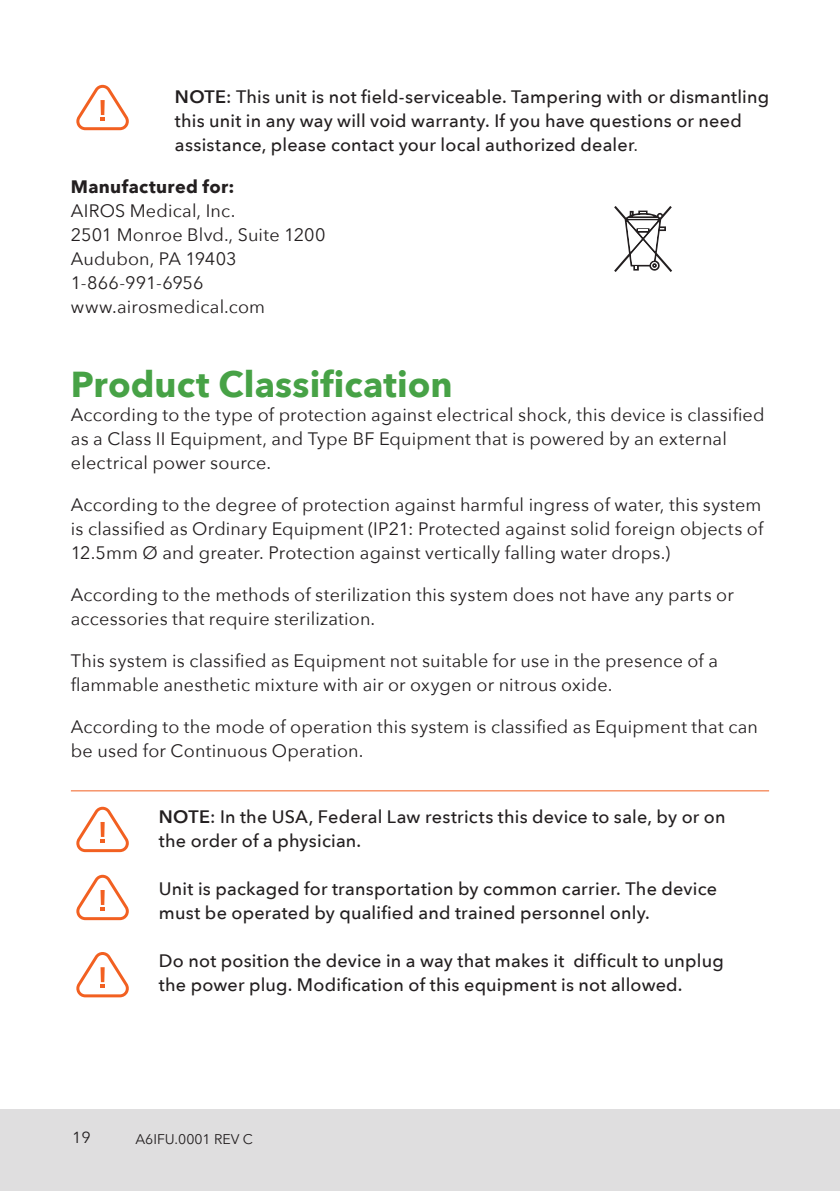
<style>
.page{position:relative;width:840px;height:1191px;background:#fff}
.page>*{position:absolute;margin:0;border:0;box-sizing:border-box;transform-origin:0 0}
.t1{font:700 36px "Avenir Next";letter-spacing:.005em;color:#47a246}
.t2{font:18px/24px "Avenir Next";letter-spacing:.01em;color:#231f20}
.t3{font:500 18px/24px "Avenir Next";letter-spacing:.01em;color:#231f20}
.t4{font:700 18px "Avenir Next";letter-spacing:.02em;color:#231f20}
.t5{font:16px "Avenir Next";color:#231f20}
.t6{font:14px "Avenir Next";color:#231f20}
.s1{font-weight:600}
.s2{font-weight:400}
</style>
<div class="page">
<div style="left:0;top:1109px;width:839px;height:82px;background:#dfdedf"></div>
<hr style="left:71px;top:790px;width:697px;height:1px;background:#f26021">
<svg style="left:76px;top:806px;width:53px;height:46px"></svg>
<div style="left:100px;top:822px;width:5px;height:15px;background:#f26021"></div>
<svg style="left:76px;top:85px;width:53px;height:45px"></svg>
<div style="left:100px;top:100px;width:5px;height:15px;background:#f26021"></div>
<svg style="left:76px;top:874px;width:53px;height:46px"></svg>
<div style="left:100px;top:890px;width:5px;height:15px;background:#f26021"></div>
<svg style="left:76px;top:952px;width:53px;height:45px"></svg>
<div style="left:100px;top:967px;width:5px;height:15px;background:#f26021"></div>
<svg style="left:614px;top:206px;width:57px;height:66px"></svg>
<p class="t3" style="left:175px;top:84px;width:595px"><span class="s1">NOTE</span>: This unit is not field-serviceable. Tampering with or dismantling this unit in any way will void warranty. If you have questions or need assistance, please contact your local authorized dealer<span class="s2">.</span></p>
<p class="t4" style="left:71px;top:171px;width:165px">Manufactured for:</p>
<p class="t2" style="left:71px;top:198px;width:256px">AIROS Medical, Inc.<br>2501 Monroe Blvd., Suite 1200<br>Audubon, PA 19403<br>1-866-991-6956 www.airosmedical.com</p>
<h1 class="t1" style="left:71px;top:353px;width:383px">Product Classification</h1>
<p class="t2" style="left:71px;top:402px;width:695px">According to the type of protection against electrical shock, this device is classified as a Class II Equipment, and Type BF Equipment that is powered by an external electrical power source.</p>
<p class="t2" style="left:71px;top:492px;width:693px;text-align:justify">According to the degree of protection against harmful ingress of water, this system is classified as Ordinary Equipment (IP21: Protected against solid foreign objects of 12.5mm Ø and greater. Protection against vertically falling water drops.)</p>
<p class="t2" style="left:71px;top:582px;width:664px">According to the methods of sterilization this system does not have any parts or accessories that require sterilization.</p>
<p class="t2" style="left:71px;top:648px;width:648px">This system is classified as Equipment not suitable for use in the presence of a flammable anesthetic mixture with air or oxygen or nitrous oxide.</p>
<p class="t2" style="left:71px;top:714px;width:688px">According to the mode of operation this system is classified as Equipment that can be used for Continuous Operation.</p>
<p class="t3" style="left:159px;top:804px;width:567px"><span class="s1">NOTE</span>: In the USA, Federal Law restricts this device to sale, by or on the order of a physician.</p>
<p class="t3" style="left:159px;top:876px;width:559px">Unit is packaged for transportation by common carrier. The device must be operated by qualified and trained personnel only.</p>
<p class="t3" style="left:159px;top:948px;width:566px">Do not position the device in a way that makes it difficult to unplug the power plug. Modification of this equipment is not allowed.</p>
<p class="t5" style="left:72px;top:1123px;width:20px">19</p>
<p class="t6" style="left:135px;top:1126px;width:119px">A6IFU.0001 REV C</p>
</div>
